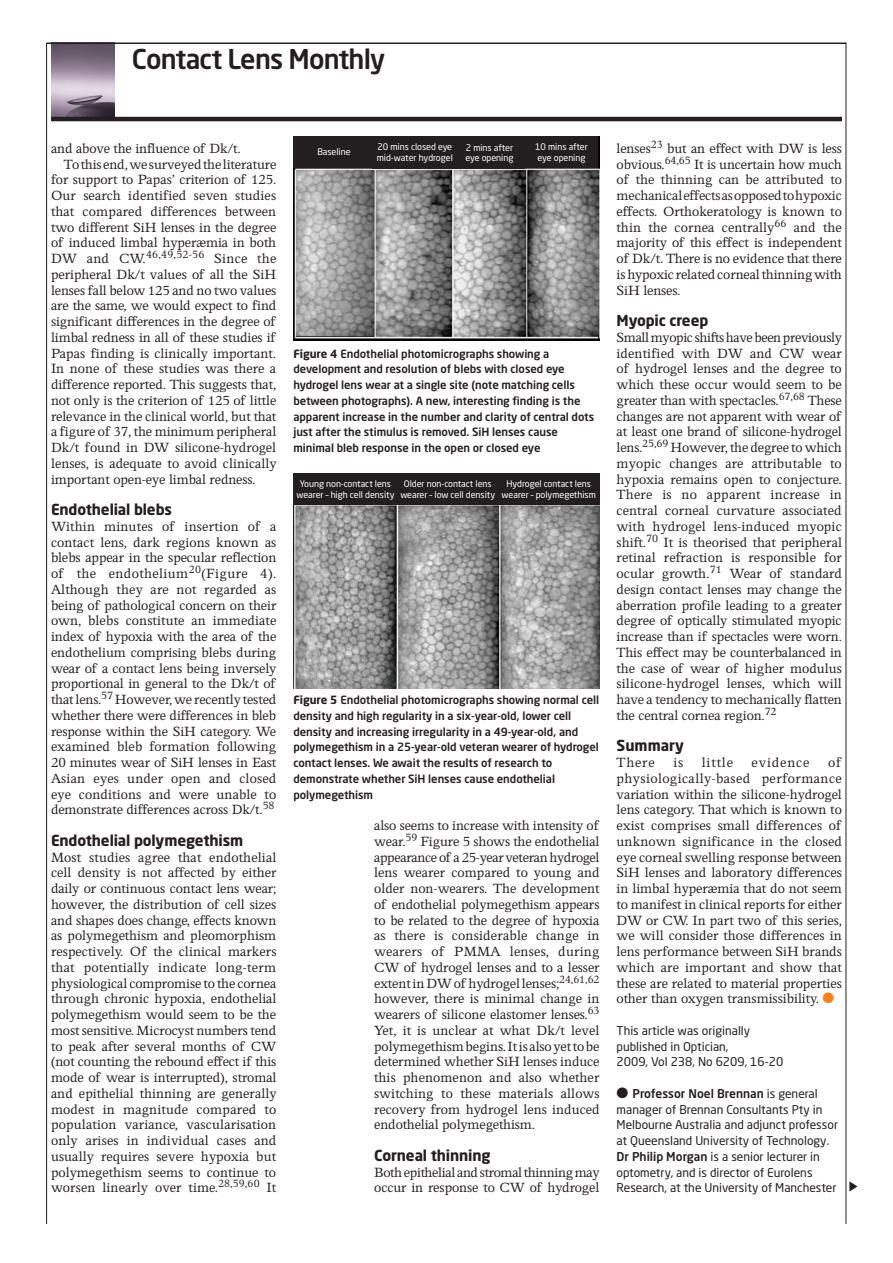
<style>
.page{position:relative;width:893px;height:1263px;background:#fff}
.page>*{position:absolute;margin:0;border:0;box-sizing:border-box;transform-origin:0 0}
.t1{font:500 27px "Neo Sans Std";letter-spacing:-.03em;color:#231f20}
.t2{font:15px/15.8px "Perrywood MT Std";letter-spacing:-.005em;color:#231f20}
.t3{font:15px/15.8px "Perrywood MT Std";letter-spacing:-.025em;color:#231f20}
.t4{font:15px "Perrywood MT Std";letter-spacing:.015em;color:#231f20}
.t5{font:12px/15.8px "Neo Sans Std";color:#231f20}
.t6{font:12px/15.8px "Neo Sans Pro";color:#231f20}
.t7{font:500 11.25px/15.8px "Neo Sans Std";letter-spacing:-.005em;color:#231f20}
.t8{font:9px/10.5px "Neo Sans Std";letter-spacing:-.005em;color:#fff}
.s1{font-family:"Neo Sans Std";font-weight:700}
.s2{font-weight:700}
.s3{color:#f58220}
.s4{font-weight:500}
</style>
<div class="page">
<hr style="left:46px;top:43px;width:1px;height:1181px;background:#231f20">
<hr style="left:846px;top:43px;width:1px;height:1181px;background:#231f20">
<img style="left:51px;top:44px;width:64px;height:73px">
<hr style="left:51px;top:117px;width:791px;height:4px;background:#231f20">
<hr style="left:46px;top:43px;width:800px;height:1px;background:#231f20">
<img style="left:293px;top:136px;width:307px;height:205px">
<div style="left:293px;top:136px;width:82px;height:32px;background:#231f20"></div>
<div style="left:372px;top:136px;width:86px;height:32px;background:#231f20"></div>
<div style="left:454px;top:136px;width:71px;height:33px;background:#231f20"></div>
<div style="left:525px;top:136px;width:73px;height:32px;background:#231f20"></div>
<img style="left:293px;top:504px;width:307px;height:184px">
<div style="left:293px;top:473px;width:105px;height:31px;background:#231f20"></div>
<div style="left:398px;top:473px;width:100px;height:31px;background:#231f20"></div>
<div style="left:498px;top:473px;width:102px;height:31px;background:#231f20"></div>
<svg style="left:849px;top:1181px;width:8px;height:10px"></svg>
<p class="t1" style="left:132px;top:42px;width:255px">Contact Lens Monthly</p>
<p class="t2" style="left:51px;top:140px;width:191px">and above the influence of Dk/t.</p>
<p class="t2" style="left:64px;top:156px;width:214px">To this end, we surveyed the literature</p>
<p class="t2" style="left:51px;top:172px;width:227px">for support to Papas’ criterion of 125.</p>
<p class="t2" style="left:51px;top:187px;width:227px">Our search identified seven studies</p>
<p class="t2" style="left:51px;top:203px;width:227px">that compared differences between</p>
<p class="t2" style="left:51px;top:219px;width:227px">two different SiH lenses in the degree</p>
<p class="t2" style="left:51px;top:235px;width:227px">of induced limbal hyperæmia in both</p>
<p class="t4" style="left:51px;top:251px;width:227px">DW and CW.<sup>46,49,52-56</sup> Since the</p>
<p class="t2" style="left:51px;top:266px;width:227px">peripheral Dk/t values of all the SiH</p>
<p class="t2" style="left:51px;top:282px;width:227px">lenses fall below 125 and no two values</p>
<p class="t2" style="left:51px;top:298px;width:227px">are the same, we would expect to find</p>
<p class="t2" style="left:51px;top:313px;width:226px">significant differences in the degree of</p>
<p class="t2" style="left:51px;top:329px;width:226px">limbal redness in all of these studies if</p>
<p class="t2" style="left:51px;top:345px;width:227px">Papas finding is clinically important.</p>
<p class="t2" style="left:51px;top:361px;width:227px">In none of these studies was there a</p>
<p class="t2" style="left:51px;top:376px;width:227px">difference reported. This suggests that,</p>
<p class="t2" style="left:51px;top:392px;width:227px">not only is the criterion of 125 of little</p>
<p class="t2" style="left:51px;top:408px;width:227px">relevance in the clinical world, but that</p>
<p class="t2" style="left:51px;top:424px;width:227px">a figure of 37, the minimum peripheral</p>
<p class="t2" style="left:51px;top:439px;width:227px">Dk/t found in DW silicone-hydrogel</p>
<p class="t2" style="left:51px;top:455px;width:227px">lenses, is adequate to avoid clinically</p>
<p class="t2" style="left:51px;top:471px;width:206px">important open-eye limbal redness.</p>
<p class="t2" style="left:51px;top:502px;width:227px"><span class="s1">Endothelial blebs<br></span>Within minutes of insertion of a contact lens, dark regions known as blebs appear in the specular reflection of the endothelium<sup>20</sup>(Figure 4).<br>Although they are not regarded as being of pathological concern on their own, blebs constitute an immediate index of hypoxia with the area of the endothelium comprising blebs during wear of a contact lens being inversely proportional in general to the Dk/t of that lens.<sup>57</sup> However, we recently tested whether there were differences in bleb response within the SiH category. We examined bleb formation following 20 minutes wear of SiH lenses in East Asian eyes under open and closed eye conditions and were unable to demonstrate differences across Dk/t.<sup>58</sup></p>
<p class="t2" style="left:51px;top:833px;width:227px"><span class="s1">Endothelial polymegethism </span>Most studies agree that endothelial cell density is not affected by either daily or continuous contact lens wear; however, the distribution of cell sizes and shapes does change, effects known as polymegethism and pleomorphism respectively. Of the clinical markers that potentially indicate long-term physiological compromise to the cornea through chronic hypoxia, endothelial polymegethism would seem to be the most sensitive. Microcyst numbers tend to peak after several months of CW (not counting the rebound effect if this mode of wear is interrupted), stromal and epithelial thinning are generally modest in magnitude compared to population variance, vascularisation only arises in individual cases and usually requires severe hypoxia but polymegethism seems to continue to worsen linearly over time.<sup>28,59,60</sup> It</p>
<p class="t8" style="left:317px;top:147px;width:35px">Baseline</p>
<p class="t8" style="left:377px;top:142px;width:78px">20 mins closed eye mid-water hydrogel</p>
<p class="t8" style="left:465px;top:142px;width:49px">2 mins after eye opening</p>
<p class="t8" style="left:535px;top:141px;width:54px">10 mins after eye opening</p>
<p class="t7" style="left:293px;top:345px;width:302px"><span class="s2">Figure 4</span> Endothelial photomicrographs showing a development and resolution of blebs with closed eye hydrogel lens wear at a single site (note matching cells between photographs). A new, interesting finding is the apparent increase in the number and clarity of central dots just after the stimulus is removed. SiH lenses cause minimal bleb response in the open or closed eye</p>
<p class="t8" style="left:296px;top:478px;width:100px;text-align:center">Young non-contact lens wearer – high cell density</p>
<p class="t8" style="left:400px;top:478px;width:96px;text-align:center">Older non-contact lens wearer – low cell density</p>
<p class="t8" style="left:502px;top:478px;width:96px;text-align:center">Hydrogel contact lens wearer – polymegethism</p>
<p class="t7" style="left:293px;top:692px;width:307px"><span class="s2">Figure 5</span> Endothelial photomicrographs showing normal cell density and high regularity in a six-year-old, lower cell density and increasing irregularity in a 49-year-old, and polymegethism in a 25-year-old veteran wearer of hydrogel contact lenses. We await the results of research to demonstrate whether SiH lenses cause endothelial polymegethism</p>
<p class="t2" style="left:374px;top:817px;width:227px;text-align:justify">also seems to increase with intensity of wear.<sup>59</sup> Figure 5 shows the endothelial appearance of a 25-year veteran hydrogel lens wearer compared to young and older non-wearers. The development of endothelial polymegethism appears to be related to the degree of hypoxia as there is considerable change in wearers of PMMA lenses, during CW of hydrogel lenses and to a lesser extent in DW of hydrogel lenses;<sup>24,61,62 </sup>however, there is minimal change in wearers of silicone elastomer lenses.<sup>63<br></sup>Yet, it is unclear at what Dk/t level polymegethism begins. It is also yet to be determined whether SiH lenses induce this phenomenon and also whether switching to these materials allows recovery from hydrogel lens induced endothelial polymegethism.</p>
<p class="t3" style="left:374px;top:1148px;width:227px"><span class="s1">Corneal thinning<br></span>Both epithelial and stromal thinning may occur in response to CW of hydrogel</p>
<p class="t2" style="left:617px;top:140px;width:227px;text-align:justify">lenses<sup>23</sup> but an effect with DW is less obvious.<sup>64,65</sup> It is uncertain how much of the thinning can be attributed to mechanical effects as opposed to hypoxic effects. Orthokeratology is known to thin the cornea centrally<sup>66</sup> and the majority of this effect is independent of Dk/t. There is no evidence that there is hypoxic related corneal thinning with SiH lenses.</p>
<p class="t2" style="left:617px;top:313px;width:227px"><span class="s1">Myopic creep<br></span>Small myopic shifts have been previously identified with DW and CW wear of hydrogel lenses and the degree to which these occur would seem to be greater than with spectacles.<sup>67,68</sup> These changes are not apparent with wear of at least one brand of silicone-hydrogel lens.<sup>25,69</sup> However, the degree to which myopic changes are attributable to hypoxia remains open to conjecture.<br>There is no apparent increase in central corneal curvature associated with hydrogel lens-induced myopic shift.<sup>70</sup> It is theorised that peripheral retinal refraction is responsible for ocular growth.<sup>71</sup> Wear of standard design contact lenses may change the aberration profile leading to a greater degree of optically stimulated myopic increase than if spectacles were worn.<br>This effect may be counterbalanced in the case of wear of higher modulus silicone-hydrogel lenses, which will have a tendency to mechanically flatten the central cornea region.<sup>72</sup></p>
<p class="t2" style="left:617px;top:739px;width:227px"><span class="s1">Summary<br></span>There is little evidence of physiologically-based performance variation within the silicone-hydrogel lens category. That which is known to exist comprises small differences of unknown significance in the closed eye corneal swelling response between SiH lenses and laboratory differences in limbal hyperæmia that do not seem to manifest in clinical reports for either DW or CW. In part two of this series, we will consider those differences in lens performance between SiH brands which are important and show that these are related to material properties other than oxygen transmissibility. <span class="s3">●</span></p>
<p class="t6" style="left:617px;top:1022px;width:168px">This article was originally published in Optician,<br>2009, Vol 238, No 6209, 16-20</p>
<p class="t5" style="left:617px;top:1085px;width:223px">● <span class="s4">Professor Noel Brennan</span> is general manager of Brennan Consultants Pty in Melbourne Australia and adjunct professor at Queensland University of Technology.<br><span class="s4">Dr Philip Morgan</span> is a senior lecturer in optometry, and is director of Eurolens Research, at the University of Manchester</p>
</div>
